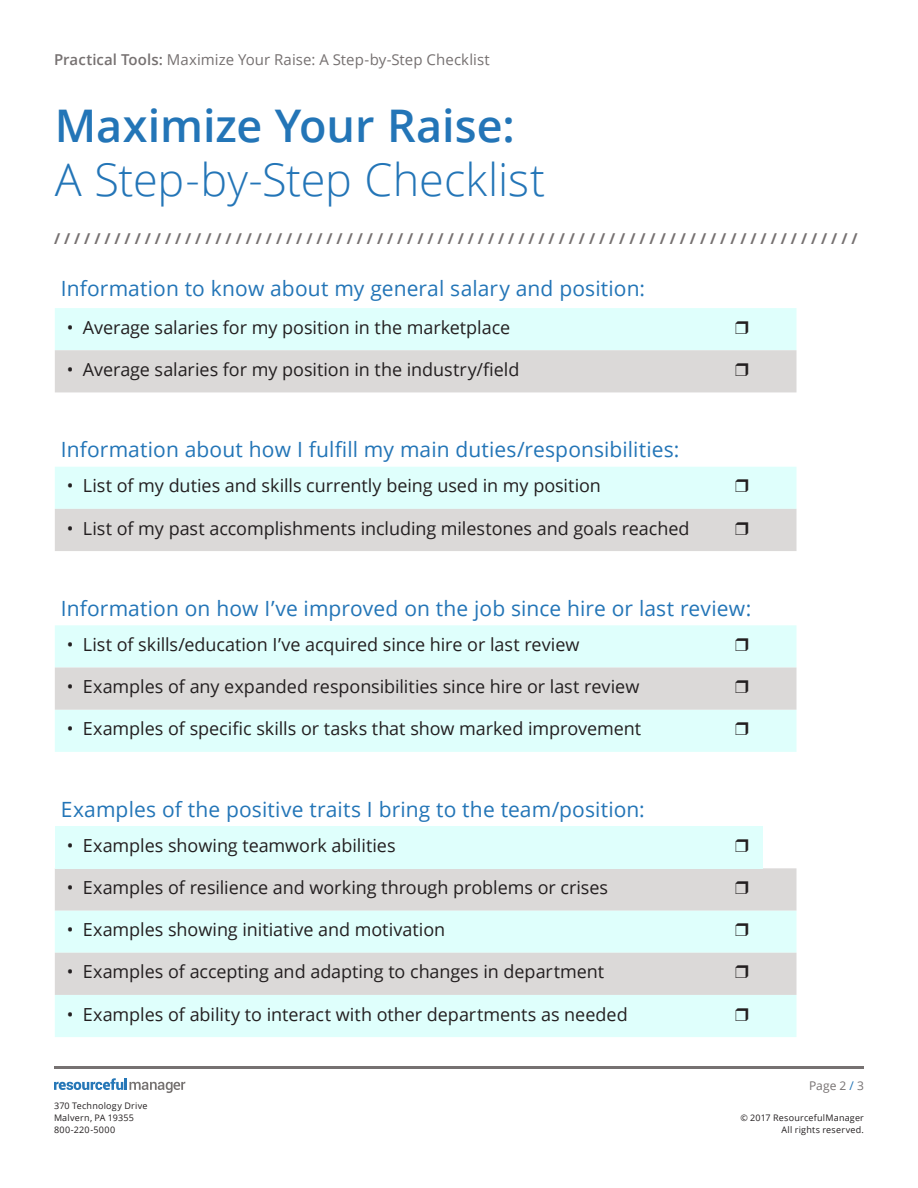
<style>
.page{position:relative;width:918px;height:1188px;background:#fff}
.page>*{position:absolute;margin:0;border:0;box-sizing:border-box;transform-origin:0 0}
.Body_Copy{font:300 45px/54px "Open Sans";letter-spacing:-.005em;color:#2375b7}
.Body_Copy-2{font:21px "Open Sans";letter-spacing:.005em;color:#2375b7}
.Body_Copy-3{font:18px "Open Sans";letter-spacing:-.005em;color:#231f20}
.t1{font:700 15px "Open Sans";color:#767171}
.t2{font:15px "Open Sans";letter-spacing:.005em;color:#767171}
.Body_Copy-4{font:12px "Open Sans";color:#767171}
.t3{font:9px/12px "Open Sans";letter-spacing:.025em;color:#231f20}
.s1{font-weight:600}
.s2{color:#2375b7}
</style>
<div class="page">
<svg style="left:54px;top:1078px;width:131px;height:15px"></svg>
<hr style="left:55px;top:1066px;width:809px;height:3px;background:#767171">
<div style="left:55px;top:308px;width:741px;height:729px;background:#dffffc"></div>
<svg style="left:55px;top:350px;width:741px;height:645px"></svg>
<div style="left:55px;top:826px;width:708px;height:42px;background:#dffffc"></div>
<svg style="left:736px;top:321px;width:12px;height:13px"></svg>
<svg style="left:736px;top:363px;width:12px;height:13px"></svg>
<svg style="left:736px;top:480px;width:12px;height:12px"></svg>
<svg style="left:736px;top:522px;width:12px;height:13px"></svg>
<svg style="left:736px;top:638px;width:12px;height:13px"></svg>
<svg style="left:736px;top:681px;width:12px;height:12px"></svg>
<svg style="left:736px;top:723px;width:12px;height:12px"></svg>
<svg style="left:736px;top:881px;width:12px;height:13px"></svg>
<svg style="left:736px;top:924px;width:12px;height:12px"></svg>
<svg style="left:736px;top:966px;width:12px;height:12px"></svg>
<svg style="left:736px;top:1008px;width:12px;height:13px"></svg>
<p class="t2" style="left:54px;top:50px;width:437px"><span class="s1">Practical Tools:</span> Maximize Your Raise: A Step-by-Step Checklist</p>
<p class="Body_Copy" style="left:55px;top:98px;width:492px"><span class="s1">Maximize Your Raise:<br></span>A Step-by-Step Checklist</p>
<p class="t1" style="left:54px;top:228px;width:805px">/ / / / / / / / / / / / / / / / / / / / / / / / / / / / / / / / / / / / / / / / / / / / / / / / / / / / / / / / / / / / / / / / / / / / / / / / / / / / / / / /</p>
<p class="Body_Copy-2" style="left:61px;top:274px;width:586px">Information to know about my general salary and position:</p>
<p class="Body_Copy-3" style="left:67px;top:315px;width:445px">• Average salaries for my position in the marketplace</p>
<p class="Body_Copy-3" style="left:67px;top:357px;width:454px">• Average salaries for my position in the industry/field</p>
<p class="Body_Copy-2" style="left:61px;top:435px;width:620px">Information about how I fulfill my main duties/responsibilities:</p>
<p class="Body_Copy-3" style="left:67px;top:474px;width:536px">• List of my duties and skills currently being used in my position</p>
<p class="Body_Copy-3" style="left:67px;top:516px;width:624px">• List of my past accomplishments including milestones and goals reached</p>
<p class="Body_Copy-2" style="left:61px;top:594px;width:692px">Information on how I’ve improved on the job since hire or last review:</p>
<p class="Body_Copy-3" style="left:67px;top:632px;width:514px">• List of skills/education I’ve acquired since hire or last review</p>
<p class="Body_Copy-3" style="left:67px;top:674px;width:574px">• Examples of any expanded responsibilities since hire or last review</p>
<p class="Body_Copy-3" style="left:67px;top:717px;width:576px">• Examples of specific skills or tasks that show marked improvement</p>
<p class="Body_Copy-2" style="left:61px;top:795px;width:586px">Examples of the positive traits I bring to the team/position:</p>
<p class="Body_Copy-3" style="left:67px;top:833px;width:330px">• Examples showing teamwork abilities</p>
<p class="Body_Copy-3" style="left:67px;top:875px;width:543px">• Examples of resilience and working through problems or crises</p>
<p class="Body_Copy-3" style="left:67px;top:917px;width:380px">• Examples showing initiative and motivation</p>
<p class="Body_Copy-3" style="left:67px;top:960px;width:539px">• Examples of accepting and adapting to changes in department</p>
<p class="Body_Copy-3" style="left:67px;top:1002px;width:562px">• Examples of ability to interact with other departments as needed</p>
<p class="Body_Copy-4" style="left:809px;top:1077px;width:56px">Page 2 <span class="s2">/</span> 3</p>
<p class="t3" style="left:54px;top:1100px;width:95px">370 Technology Drive<br>Malvern, PA 19355<br>800-220-5000</p>
<p class="t3" style="left:740px;top:1112px;width:125px;text-align:right">© 2017 ResourcefulManager<br>All rights reserved.</p>
</div>
